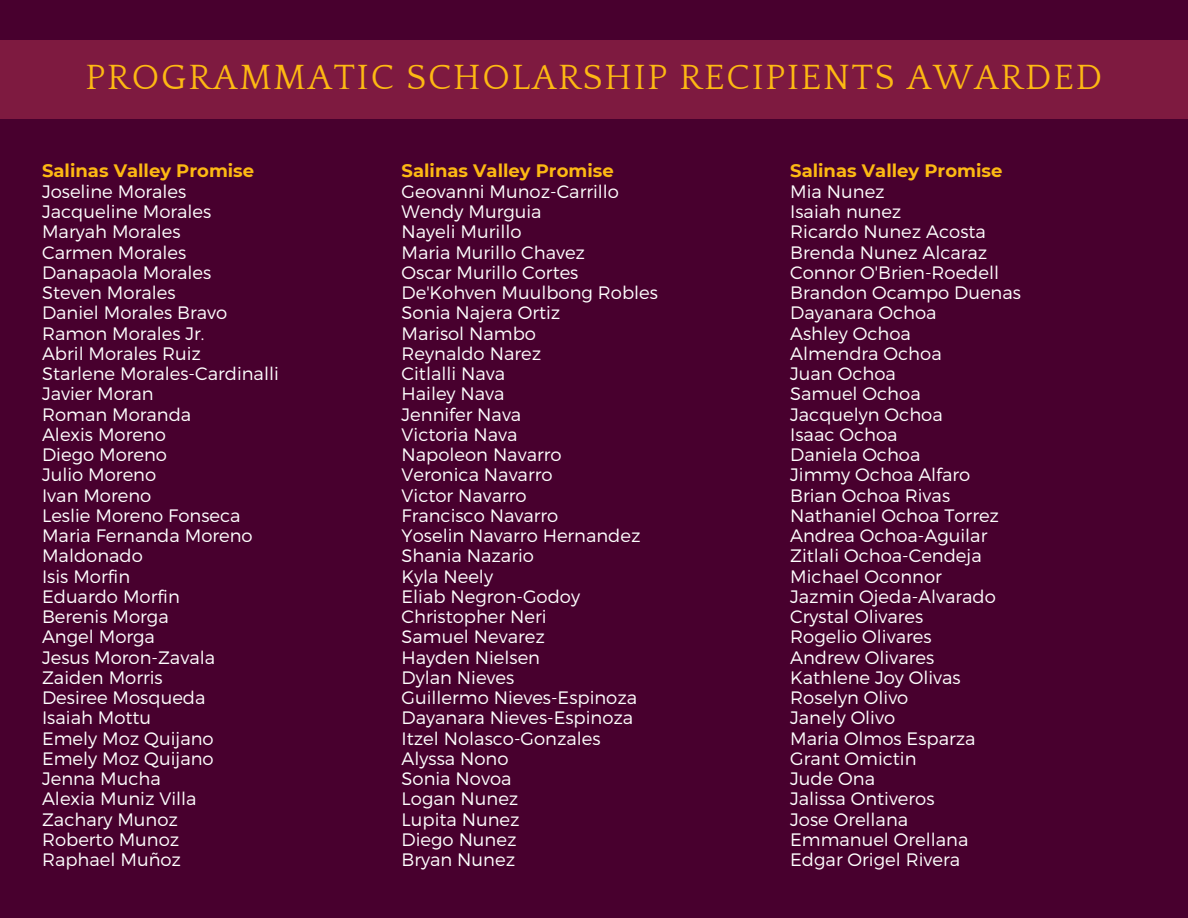
<style>
.page{position:relative;width:1188px;height:918px;background:#48002e}
.page>*{position:absolute;margin:0;border:0;box-sizing:border-box;transform-origin:0 0}
.t1{font:36px "Quattrocento";letter-spacing:.05em;color:#fdb913}
.t2{font:300 18px/20.2px "Montserrat";color:#fff}
.t3{font:700 18px "Montserrat";color:#fdb913}
</style>
<div class="page">
<div style="left:0;top:40px;width:1188px;height:78px;background:#7e1a40"></div>
<h1 class="t1" style="left:86px;top:58px;width:1018px">PROGRAMMATIC SCHOLARSHIP RECIPIENTS AWARDED</h1>
<p class="t3" style="left:42px;top:159px;width:214px">Salinas Valley Promise</p>
<p class="t2" style="left:42px;top:181px;width:146px">Joseline Morales</p>
<p class="t2" style="left:42px;top:201px;width:171px">Jacqueline Morales</p>
<p class="t2" style="left:42px;top:221px;width:140px">Maryah Morales</p>
<p class="t2" style="left:42px;top:241px;width:146px">Carmen Morales</p>
<p class="t2" style="left:42px;top:262px;width:171px">Danapaola Morales</p>
<p class="t2" style="left:42px;top:282px;width:135px">Steven Morales</p>
<p class="t2" style="left:42px;top:302px;width:187px">Daniel Morales Bravo</p>
<p class="t2" style="left:42px;top:322px;width:164px">Ramon Morales Jr.</p>
<p class="t2" style="left:42px;top:343px;width:160px">Abril Morales Ruiz</p>
<p class="t2" style="left:42px;top:363px;width:238px">Starlene Morales-Cardinalli</p>
<p class="t2" style="left:42px;top:383px;width:113px">Javier Moran</p>
<p class="t2" style="left:42px;top:403px;width:151px">Roman Moranda</p>
<p class="t2" style="left:42px;top:424px;width:125px">Alexis Moreno</p>
<p class="t2" style="left:42px;top:444px;width:127px">Diego Moreno</p>
<p class="t2" style="left:42px;top:464px;width:116px">Julio Moreno</p>
<p class="t2" style="left:42px;top:484px;width:111px">Ivan Moreno</p>
<p class="t2" style="left:42px;top:505px;width:200px">Leslie Moreno Fonseca</p>
<p class="t2" style="left:42px;top:525px;width:212px">Maria Fernanda Moreno<br>Maldonado</p>
<p class="t2" style="left:42px;top:565px;width:90px">Isis Morfin</p>
<p class="t2" style="left:42px;top:586px;width:139px">Eduardo Morfin</p>
<p class="t2" style="left:42px;top:606px;width:128px">Berenis Morga</p>
<p class="t2" style="left:42px;top:626px;width:114px">Angel Morga</p>
<p class="t2" style="left:42px;top:646px;width:175px">Jesus Moron-Zavala</p>
<p class="t2" style="left:42px;top:667px;width:122px">Zaiden Morris</p>
<p class="t2" style="left:42px;top:687px;width:165px">Desiree Mosqueda</p>
<p class="t2" style="left:42px;top:707px;width:111px">Isaiah Mottu</p>
<p class="t2" style="left:42px;top:727px;width:173px">Emely Moz Quijano</p>
<p class="t2" style="left:42px;top:748px;width:173px">Emely Moz Quijano</p>
<p class="t2" style="left:42px;top:768px;width:120px">Jenna Mucha</p>
<p class="t2" style="left:42px;top:788px;width:156px">Alexia Muniz Villa</p>
<p class="t2" style="left:42px;top:808px;width:137px">Zachary Munoz</p>
<p class="t2" style="left:42px;top:829px;width:139px">Roberto Munoz</p>
<p class="t2" style="left:42px;top:849px;width:141px">Raphael Muñoz</p>
<p class="t3" style="left:402px;top:159px;width:214px">Salinas Valley Promise</p>
<p class="t2" style="left:402px;top:181px;width:219px">Geovanni Munoz-Carrillo</p>
<p class="t2" style="left:402px;top:201px;width:142px">Wendy Murguia</p>
<p class="t2" style="left:402px;top:221px;width:121px">Nayeli Murillo</p>
<p class="t2" style="left:402px;top:241px;width:185px">Maria Murillo Chavez</p>
<p class="t2" style="left:402px;top:262px;width:178px">Oscar Murillo Cortes</p>
<p class="t2" style="left:402px;top:282px;width:258px">De'Kohven Muulbong Robles</p>
<p class="t2" style="left:402px;top:302px;width:160px">Sonia Najera Ortiz</p>
<p class="t2" style="left:402px;top:322px;width:136px">Marisol Nambo</p>
<p class="t2" style="left:402px;top:343px;width:141px">Reynaldo Narez</p>
<p class="t2" style="left:402px;top:363px;width:105px">Citlalli Nava</p>
<p class="t2" style="left:402px;top:383px;width:105px">Hailey Nava</p>
<p class="t2" style="left:402px;top:403px;width:121px">Jennifer Nava</p>
<p class="t2" style="left:402px;top:424px;width:117px">Victoria Nava</p>
<p class="t2" style="left:402px;top:444px;width:162px">Napoleon Navarro</p>
<p class="t2" style="left:402px;top:464px;width:152px">Veronica Navarro</p>
<p class="t2" style="left:402px;top:484px;width:127px">Victor Navarro</p>
<p class="t2" style="left:402px;top:505px;width:158px">Francisco Navarro</p>
<p class="t2" style="left:402px;top:525px;width:241px">Yoselin Navarro Hernandez</p>
<p class="t2" style="left:402px;top:545px;width:134px">Shania Nazario</p>
<p class="t2" style="left:402px;top:565px;width:93px">Kyla Neely</p>
<p class="t2" style="left:402px;top:586px;width:180px">Eliab Negron-Godoy</p>
<p class="t2" style="left:402px;top:606px;width:147px">Christopher Neri</p>
<p class="t2" style="left:402px;top:626px;width:145px">Samuel Nevarez</p>
<p class="t2" style="left:402px;top:646px;width:140px">Hayden Nielsen</p>
<p class="t2" style="left:402px;top:667px;width:114px">Dylan Nieves</p>
<p class="t2" style="left:402px;top:687px;width:237px">Guillermo Nieves-Espinoza</p>
<p class="t2" style="left:402px;top:707px;width:233px">Dayanara Nieves-Espinoza</p>
<p class="t2" style="left:402px;top:727px;width:201px">Itzel Nolasco-Gonzales</p>
<p class="t2" style="left:402px;top:748px;width:108px">Alyssa Nono</p>
<p class="t2" style="left:402px;top:768px;width:111px">Sonia Novoa</p>
<p class="t2" style="left:402px;top:788px;width:118px">Logan Nunez</p>
<p class="t2" style="left:402px;top:808px;width:120px">Lupita Nunez</p>
<p class="t2" style="left:402px;top:829px;width:116px">Diego Nunez</p>
<p class="t2" style="left:402px;top:849px;width:115px">Bryan Nunez</p>
<p class="t3" style="left:790px;top:159px;width:214px">Salinas Valley Promise</p>
<p class="t2" style="left:790px;top:181px;width:96px">Mia Nunez</p>
<p class="t2" style="left:790px;top:201px;width:113px">Isaiah nunez</p>
<p class="t2" style="left:790px;top:221px;width:197px">Ricardo Nunez Acosta</p>
<p class="t2" style="left:790px;top:241px;width:199px">Brenda Nunez Alcaraz</p>
<p class="t2" style="left:790px;top:262px;width:210px">Connor O'Brien-Roedell</p>
<p class="t2" style="left:790px;top:282px;width:232px">Brandon Ocampo Duenas</p>
<p class="t2" style="left:790px;top:302px;width:148px">Dayanara Ochoa</p>
<p class="t2" style="left:790px;top:322px;width:122px">Ashley Ochoa</p>
<p class="t2" style="left:790px;top:343px;width:153px">Almendra Ochoa</p>
<p class="t2" style="left:790px;top:363px;width:107px">Juan Ochoa</p>
<p class="t2" style="left:790px;top:383px;width:132px">Samuel Ochoa</p>
<p class="t2" style="left:790px;top:403px;width:154px">Jacquelyn Ochoa</p>
<p class="t2" style="left:790px;top:424px;width:109px">Isaac Ochoa</p>
<p class="t2" style="left:790px;top:444px;width:132px">Daniela Ochoa</p>
<p class="t2" style="left:790px;top:464px;width:182px">Jimmy Ochoa Alfaro</p>
<p class="t2" style="left:790px;top:484px;width:161px">Brian Ochoa Rivas</p>
<p class="t2" style="left:790px;top:505px;width:210px">Nathaniel Ochoa Torrez</p>
<p class="t2" style="left:790px;top:525px;width:199px">Andrea Ochoa-Aguilar</p>
<p class="t2" style="left:790px;top:545px;width:193px">Zitlali Ochoa-Cendeja</p>
<p class="t2" style="left:790px;top:565px;width:153px">Michael Oconnor</p>
<p class="t2" style="left:790px;top:586px;width:207px">Jazmin Ojeda-Alvarado</p>
<p class="t2" style="left:790px;top:606px;width:135px">Crystal Olivares</p>
<p class="t2" style="left:790px;top:626px;width:143px">Rogelio Olivares</p>
<p class="t2" style="left:790px;top:646px;width:145px">Andrew Olivares</p>
<p class="t2" style="left:790px;top:667px;width:172px">Kathlene Joy Olivas</p>
<p class="t2" style="left:790px;top:687px;width:120px">Roselyn Olivo</p>
<p class="t2" style="left:790px;top:707px;width:106px">Janely Olivo</p>
<p class="t2" style="left:790px;top:727px;width:187px">Maria Olmos Esparza</p>
<p class="t2" style="left:790px;top:748px;width:128px">Grant Omictin</p>
<p class="t2" style="left:790px;top:768px;width:86px">Jude Ona</p>
<p class="t2" style="left:790px;top:788px;width:146px">Jalissa Ontiveros</p>
<p class="t2" style="left:790px;top:808px;width:119px">Jose Orellana</p>
<p class="t2" style="left:790px;top:829px;width:180px">Emmanuel Orellana</p>
<p class="t2" style="left:790px;top:849px;width:171px">Edgar Origel Rivera</p>
</div>
